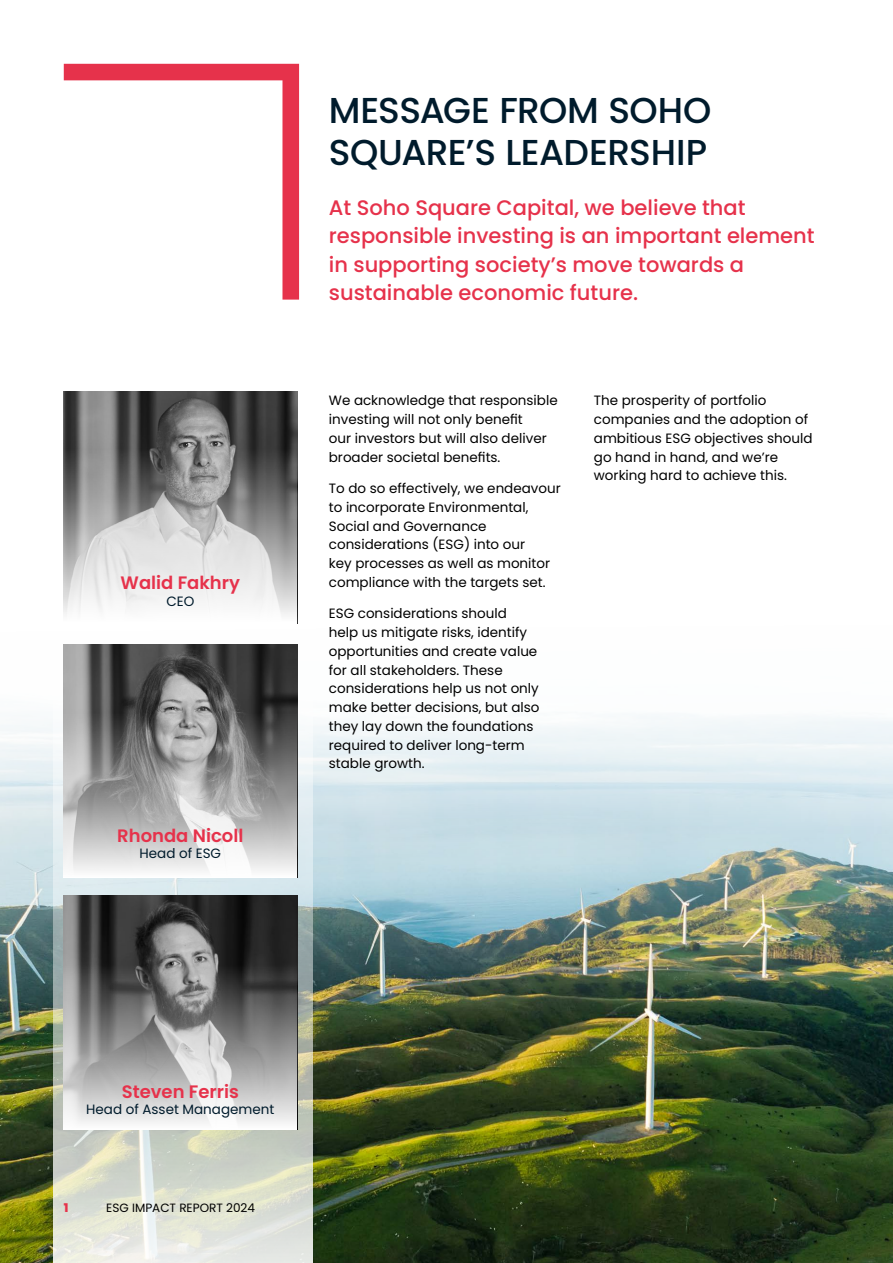
<style>
.page{position:relative;width:893px;height:1263px;background:#fff}
.page>*{position:absolute;margin:0;border:0;box-sizing:border-box;transform-origin:0 0}
.t1{font:500 36px/42px "Poppins";letter-spacing:-.015em;color:#001b2c}
.t2{font:500 21px/28.5px "Poppins";color:#e6324b}
.t3{font:600 18px "Poppins";color:#e6324b}
.t4{font:13.5px/18.8px "Poppins";color:#000}
.t5{font:13.5px "Poppins";color:#001b2c}
.t6{font:12px "Poppins";color:#000}
.t7{font:800 12px "Poppins";color:#e6324b}
</style>
<div class="page">
<img style="left:0;top:716px;width:893px;height:547px">
<svg style="left:53px;top:63px;width:260px;height:1200px"></svg>
<img style="left:63px;top:645px;width:234px;height:67px">
<img style="left:64px;top:896px;width:233px;height:69px">
<svg style="left:63px;top:712px;width:234px;height:165px;background:#acacac"></svg>
<svg style="left:63px;top:965px;width:234px;height:165px;background:#a0a0a0"></svg>
<svg style="left:64px;top:64px;width:235px;height:236px"></svg>
<img style="left:63px;top:391px;width:234px;height:58px">
<svg style="left:63px;top:449px;width:234px;height:175px"></svg>
<h3 class="t3" style="left:121px;top:573px;width:121px">Walid Fakhry</h3>
<p class="t5" style="left:166px;top:593px;width:29px">CEO</p>
<h3 class="t3" style="left:117px;top:825px;width:128px">Rhonda Nicoll</h3>
<p class="t5" style="left:139px;top:845px;width:83px">Head of ESG</p>
<h1 class="t1" style="left:329px;top:90px;width:384px">MESSAGE FROM SOHO<br>SQUARE’S LEADERSHIP</h1>
<h2 class="t2" style="left:329px;top:193px;width:487px">At Soho Square Capital, we believe that responsible investing is an important element in supporting society’s move towards a sustainable economic future.</h2>
<p class="t4" style="left:329px;top:391px;width:230px">We acknowledge that responsible investing will not only benefit<br>our investors but will also deliver broader societal benefits.</p>
<p class="t4" style="left:329px;top:479px;width:233px">To do so effectively, we endeavour to incorporate Environmental,<br>Social and Governance considerations (ESG) into our<br>key processes as well as monitor compliance with the targets set.</p>
<p class="t4" style="left:329px;top:604px;width:212px">ESG considerations should help us mitigate risks, identify opportunities and create value for all stakeholders. These considerations help us not only make better decisions, but also they lay down the foundations required to deliver long-term stable growth.</p>
<p class="t4" style="left:594px;top:391px;width:220px">The prosperity of portfolio companies and the adoption of ambitious ESG objectives should go hand in hand, and we’re working hard to achieve this.</p>
<h3 class="t3" style="left:122px;top:1081px;width:119px">Steven Ferris</h3>
<p class="t5" style="left:86px;top:1101px;width:190px">Head of Asset Management</p>
<p class="t7" style="left:64px;top:1200px;width:6px">1</p>
<p class="t7" style="left:64px;top:1200px;width:10px">4</p>
<p class="t6" style="left:106px;top:1200px;width:150px">ESG IMPACT REPORT 2024</p>
</div>
